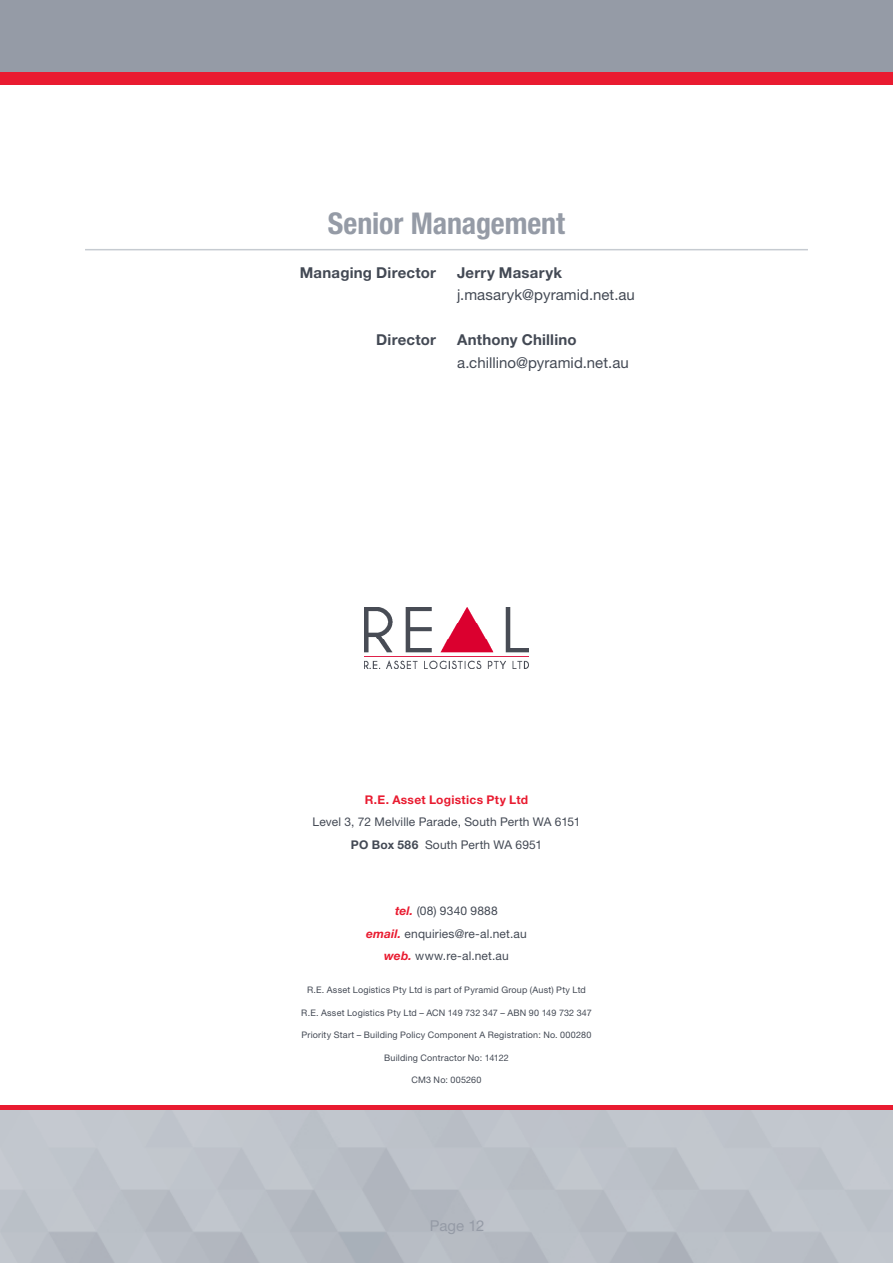
<style>
.page{position:relative;width:893px;height:1263px;background:#fff}
.page>*{position:absolute;margin:0;border:0;box-sizing:border-box;transform-origin:0 0}
.Heading1{font:700 condensed 30px "Helvetica Neue LT Std";letter-spacing:-.005em;color:#959ba6}
.Centered_Text{font:15px/22.5px "Helvetica Neue LT Std";letter-spacing:.005em;color:#434954}
.Centered_Text-2{font:700 15px "Helvetica Neue LT Std";letter-spacing:.015em;color:#434954}
.Feature_Box{font:15px "Helvetica Neue LT Std";letter-spacing:-.005em;color:#959ba6}
.Body_Text{font:12px/22.5px "Helvetica Neue LT Std";letter-spacing:.01em;color:#434954;text-align:center}
.Body_Text-2{font:9px "Helvetica Neue LT Std";letter-spacing:.02em;color:#434954}
.s1{font-weight:700}
.s2{font-weight:700;color:#e91b30}
.s3{font-weight:700;font-style:italic;color:#e91b30}
</style>
<div class="page">
<hr style="left:0;top:1106px;width:893px;height:4px;background:#e91b30">
<div style="left:0;top:0;width:893px;height:72px;background:#959ba6"></div>
<div style="left:0;top:72px;width:893px;height:13px;background:#e91b30"></div>
<hr style="left:85px;top:249px;width:723px;height:1px;background:#c6cbd1">
<img style="left:365px;top:607px;width:163px;height:62px">
<p class="Heading1" style="left:328px;top:205px;width:239px">Senior Management</p>
<p class="Centered_Text-2" style="left:300px;top:263px;width:138px">Managing Director</p>
<p class="Centered_Text" style="left:457px;top:261px;width:179px"><span class="s1">Jerry Masaryk </span>j.masaryk@pyramid.net.au</p>
<p class="Centered_Text-2" style="left:376px;top:331px;width:61px">Director</p>
<p class="Centered_Text" style="left:457px;top:328px;width:173px"><span class="s1">Anthony Chillino </span>a.chillino@pyramid.net.au</p>
<p class="Body_Text" style="left:313px;top:788px;width:269px"><span class="s2">R.E. Asset Logistics Pty Ltd<br></span>Level 3, 72 Melville Parade, South Perth WA 6151<br><span class="s1">PO Box 586</span> South Perth WA 6951</p>
<p class="Body_Text" style="left:366px;top:899px;width:162px"><span class="s3">tel.</span> (08) 9340 9888<br><span class="s3">email.</span> enquiries@re-al.net.au <span class="s3">web.</span> www.re-al.net.au</p>
<p class="Body_Text-2" style="left:307px;top:985px;width:280px">R.E. Asset Logistics Pty Ltd is part of Pyramid Group (Aust) Pty Ltd</p>
<p class="Body_Text-2" style="left:301px;top:1007px;width:292px">R.E. Asset Logistics Pty Ltd – ACN 149 732 347 – ABN 90 149 732 347</p>
<p class="Body_Text-2" style="left:301px;top:1030px;width:291px">Priority Start – Building Policy Component A Registration: No. 000280</p>
<p class="Body_Text-2" style="left:384px;top:1052px;width:126px">Building Contractor No: 14122</p>
<p class="Body_Text-2" style="left:411px;top:1075px;width:72px">CM3 No: 005260</p>
<p class="Feature_Box" style="left:430px;top:1217px;width:56px">Page 12</p>
</div>
